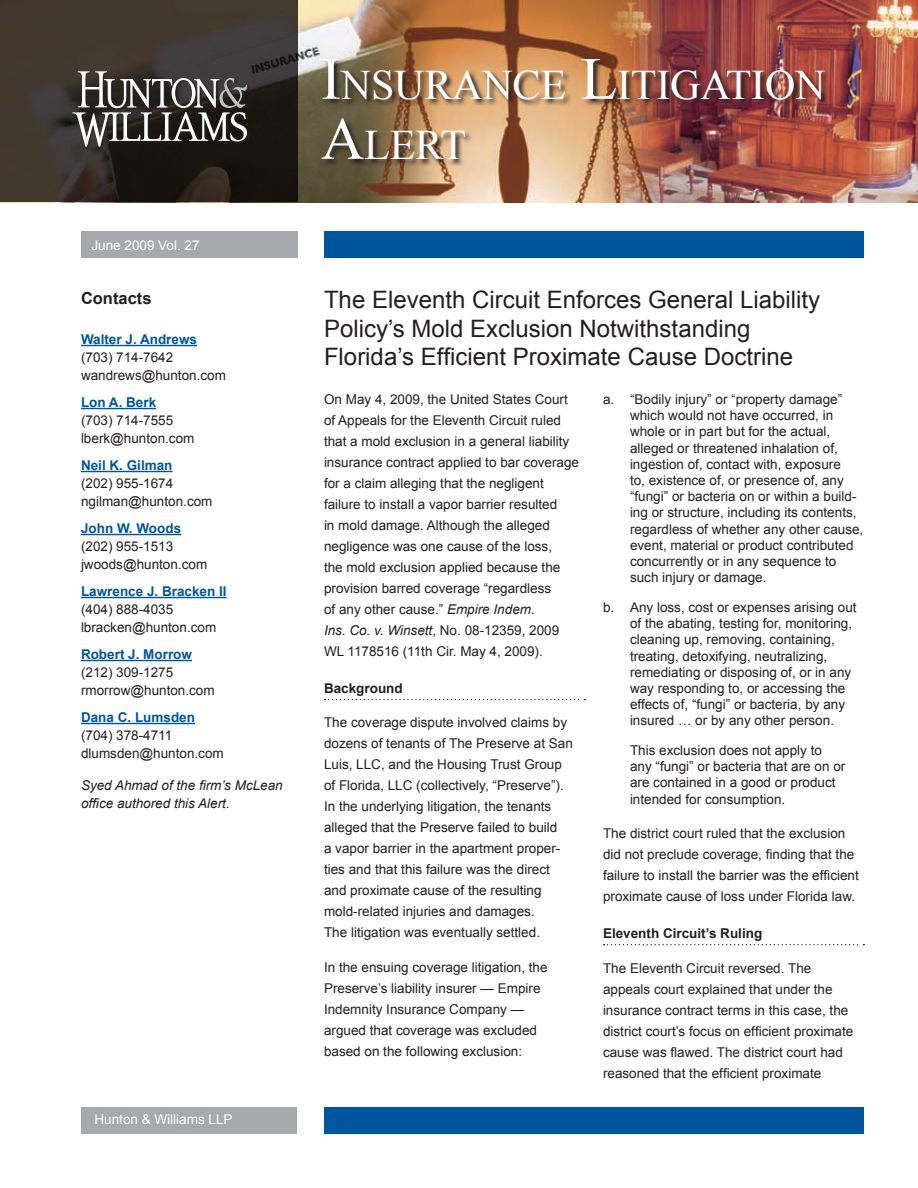
<style>
.page{position:relative;width:918px;height:1188px;background:#fff}
.page>*{position:absolute;margin:0;border:0;box-sizing:border-box;transform-origin:0 0}
.Masthead_title_2_lin{font:42px/60px "Times New Roman";letter-spacing:-.005em;color:#fff}
.Header_1{font:24px/28.5px "Arial";color:#231f20}
.Contact_main_title{font:700 16.5px "Arial";color:#231f20}
.body_text{font:13.5px/21px "Arial";color:#231f20}
.Bullet__letter{font:13.5px/16.2px "Arial";color:#231f20}
.contact_body_text{font:13.5px "Arial";color:#231f20}
.indent_to_bullet{font:13.5px/16.2px "Arial";color:#231f20}
.contact_name{font:700 13.5px "Arial";color:#00559f}
.contact_body_text-2{font:italic 13.5px/18px "Arial";color:#231f20}
.Header_2_with_dots{font:700 13.5px "Arial";color:#231f20}
.LLP___Date{font:13.5px "Arial";color:#fff}
.s1{font-size:60px}
.s2{font-style:italic}
</style>
<div class="page">
<img style="left:298px;top:0;width:620px;height:202px">
<svg style="left:0;top:0;width:298px;height:202px;background:#352e27"></svg>
<div style="left:324px;top:1107px;width:540px;height:27px;background:#00559f"></div>
<div style="left:324px;top:231px;width:540px;height:27px;background:#00559f"></div>
<div style="left:81px;top:231px;width:217px;height:27px;background:#a7a9ac"></div>
<div style="left:81px;top:1107px;width:216px;height:27px;background:#a7a9ac"></div>
<div style="left:73px;top:72px;width:177px;height:78px;background:#231f20;opacity:.75"></div>
<svg style="left:72px;top:71px;width:175px;height:76px;background:#5b5856"></svg>
<img style="left:320px;top:58px;width:512px;height:108px">
<hr style="left:81px;top:345px;width:116px;height:1px;background:#00559f">
<hr style="left:81px;top:408px;width:75px;height:1px;background:#00559f">
<hr style="left:81px;top:471px;width:92px;height:1px;background:#00559f">
<hr style="left:81px;top:534px;width:100px;height:1px;background:#00559f">
<hr style="left:81px;top:597px;width:146px;height:1px;background:#00559f">
<hr style="left:81px;top:660px;width:111px;height:1px;background:#00559f">
<hr style="left:81px;top:723px;width:114px;height:1px;background:#00559f">
<svg style="left:325px;top:699px;width:260px;height:1px"></svg>
<svg style="left:604px;top:944px;width:260px;height:1px"></svg>
<p class="LLP___Date" style="left:92px;top:236px;width:110px">June 2009 Vol. 27</p>
<p class="Contact_main_title" style="left:81px;top:287px;width:72px">Contacts</p>
<p class="contact_name" style="left:81px;top:330px;width:118px">Walter J. Andrews</p>
<p class="contact_body_text" style="left:81px;top:349px;width:94px">(703) 714-7642</p>
<p class="contact_body_text" style="left:81px;top:367px;width:147px">wandrews@hunton.com</p>
<p class="contact_name" style="left:81px;top:393px;width:77px">Lon A. Berk</p>
<p class="contact_body_text" style="left:81px;top:412px;width:94px">(703) 714-7555</p>
<p class="contact_body_text" style="left:81px;top:430px;width:115px">lberk@hunton.com</p>
<p class="contact_name" style="left:81px;top:456px;width:93px">Neil K. Gilman</p>
<p class="contact_body_text" style="left:81px;top:475px;width:94px">(202) 955-1674</p>
<p class="contact_body_text" style="left:81px;top:493px;width:133px">ngilman@hunton.com</p>
<p class="contact_name" style="left:81px;top:519px;width:102px">John W. Woods</p>
<p class="contact_body_text" style="left:81px;top:538px;width:94px">(202) 955-1513</p>
<p class="contact_body_text" style="left:81px;top:556px;width:128px">jwoods@hunton.com</p>
<p class="contact_name" style="left:81px;top:582px;width:147px">Lawrence J. Bracken II</p>
<p class="contact_body_text" style="left:81px;top:601px;width:94px">(404) 888-4035</p>
<p class="contact_body_text" style="left:81px;top:619px;width:137px">lbracken@hunton.com</p>
<p class="contact_name" style="left:81px;top:645px;width:113px">Robert J. Morrow</p>
<p class="contact_body_text" style="left:81px;top:664px;width:94px">(212) 309-1275</p>
<p class="contact_body_text" style="left:81px;top:682px;width:135px">rmorrow@hunton.com</p>
<p class="contact_name" style="left:81px;top:708px;width:116px">Dana C. Lumsden</p>
<p class="contact_body_text" style="left:81px;top:727px;width:93px">(704) 378-4711</p>
<p class="contact_body_text" style="left:81px;top:745px;width:144px">dlumsden@hunton.com</p>
<p class="contact_body_text-2" style="left:81px;top:776px;width:203px">Syed Ahmad of the firm’s McLean office authored this Alert.</p>
<p class="LLP___Date" style="left:94px;top:1111px;width:140px">Hunton &amp; Williams LLP</p>
<p class="Masthead_title_2_lin" style="left:321px;top:54px;width:506px"><span class="s1">I</span>NSURANCE <span class="s1">L</span>ITIGATION<br><span class="s1">A</span>LERT</p>
<p class="Header_1" style="left:324px;top:286px;width:498px">The Eleventh Circuit Enforces General Liability<br>Policy’s Mold Exclusion Notwithstanding<br>Florida’s Efficient Proximate Cause Doctrine</p>
<p class="body_text" style="left:324px;top:389px;width:257px">On May 4, 2009, the United States Court of Appeals for the Eleventh Circuit ruled that a mold exclusion in a general liability insurance contract applied to bar coverage for a claim alleging that the negligent failure to install a vapor barrier resulted<br>in mold damage. Although the alleged negligence was one cause of the loss,<br>the mold exclusion applied because the provision barred coverage “regardless<br>of any other cause.” <span class="s2">Empire Indem.<br>Ins. Co. v. Winsett</span>, No. 08-12359, 2009<br>WL 1178516 (11th Cir. May 4, 2009).</p>
<p class="Header_2_with_dots" style="left:324px;top:679px;width:80px">Background</p>
<p class="body_text" style="left:324px;top:712px;width:250px">The coverage dispute involved claims by dozens of tenants of The Preserve at San Luis, LLC, and the Housing Trust Group of Florida, LLC (collectively, “Preserve”).<br>In the underlying litigation, the tenants alleged that the Preserve failed to build<br>a vapor barrier in the apartment proper&shy;ties and that this failure was the direct and proximate cause of the resulting mold-related injuries and damages.<br>The litigation was eventually settled.</p>
<p class="body_text" style="left:324px;top:957px;width:225px">In the ensuing coverage litigation, the Preserve’s liability insurer — Empire Indemnity Insurance Company — argued that coverage was excluded based on the following exclusion:</p>
<p class="Bullet__letter" style="left:630px;top:391px;width:235px;text-indent:-27px">a. “Bodily injury” or “property damage” which would not have occurred, in whole or in part but for the actual, alleged or threatened inhalation of, ingestion of, contact with, exposure<br>to, existence of, or presence of, any “fungi” or bacteria on or within a build&shy;ing or structure, including its contents, regardless of whether any other cause, event, material or product contributed concurrently or in any sequence to such injury or damage.</p>
<p class="Bullet__letter" style="left:630px;top:599px;width:228px;text-indent:-27px">b. Any loss, cost or expenses arising out of the abating, testing for, monitoring, cleaning up, removing, containing, treating, detoxifying, neutralizing, remediating or disposing of, or in any way responding to, or accessing the effects of, “fungi” or bacteria, by any insured … or by any other person.</p>
<p class="indent_to_bullet" style="left:630px;top:742px;width:217px">This exclusion does not apply to any “fungi” or bacteria that are on or are contained in a good or product intended for consumption.</p>
<p class="body_text" style="left:603px;top:823px;width:257px">The district court ruled that the exclusion did not preclude coverage, finding that the failure to install the barrier was the efficient proximate cause of loss under Florida law.</p>
<p class="Header_2_with_dots" style="left:603px;top:924px;width:161px">Eleventh Circuit’s Ruling</p>
<p class="body_text" style="left:603px;top:957px;width:252px">The Eleventh Circuit reversed. The appeals court explained that under the insurance contract terms in this case, the district court’s focus on efficient proximate cause was flawed. The district court had reasoned that the efficient proximate</p>
</div>
